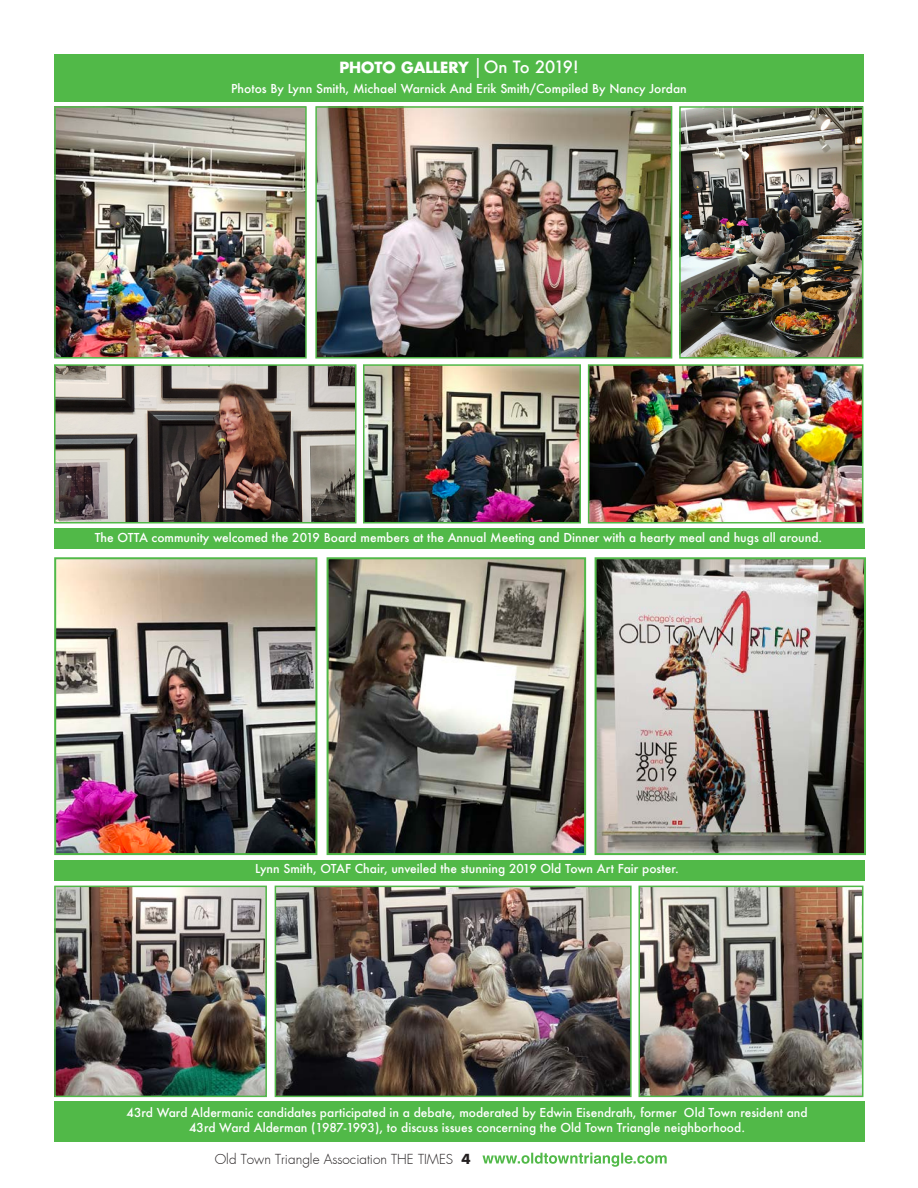
<style>
.page{position:relative;width:918px;height:1188px;background:#fff}
.page>*{position:absolute;margin:0;border:0;box-sizing:border-box;transform-origin:0 0}
.t1{font:700 15px "Futura Std";color:#fff}
.t2{font:300 13.5px "Futura";color:#231f20}
.t3{font:500 12px "Futura";color:#fff}
.s1{font-weight:400;font-style:italic;font-stretch:condensed;font-size:17.25px}
.s2{font-family:"Futura";font-weight:500;font-size:16.5px}
.s3{font-family:"Futura Std";font-weight:700}
</style>
<div class="page">
<div style="left:54px;top:528px;width:811px;height:21px;background:#51b948"></div>
<div style="left:54px;top:860px;width:811px;height:20px;background:#51b948"></div>
<div style="left:54px;top:1102px;width:811px;height:40px;background:#51b948"></div>
<div style="left:54px;top:54px;width:809px;height:47px;background:#51b948"></div>
<svg style="left:482px;top:1153px;width:185px;height:14px"></svg>
<img style="left:57px;top:367px;width:297px;height:153px">
<div style="left:54px;top:364px;width:303px;height:159px;border:2px solid #51b948"></div>
<img style="left:57px;top:109px;width:247px;height:247px">
<div style="left:54px;top:106px;width:253px;height:253px;border:2px solid #51b948"></div>
<img style="left:57px;top:560px;width:257px;height:292px">
<div style="left:54px;top:557px;width:263px;height:298px;border:2px solid #51b948"></div>
<img style="left:330px;top:560px;width:253px;height:292px">
<div style="left:327px;top:557px;width:259px;height:298px;border:2px solid #51b948"></div>
<img style="left:598px;top:560px;width:265px;height:292px">
<div style="left:595px;top:557px;width:271px;height:298px;border:2px solid #51b948"></div>
<img style="left:57px;top:889px;width:207px;height:205px">
<div style="left:54px;top:886px;width:213px;height:211px;border:2px solid #51b948"></div>
<img style="left:318px;top:109px;width:351px;height:247px">
<div style="left:315px;top:106px;width:357px;height:253px;border:2px solid #51b948"></div>
<img style="left:278px;top:889px;width:351px;height:205px">
<div style="left:275px;top:886px;width:357px;height:211px;border:2px solid #51b948"></div>
<img style="left:682px;top:109px;width:178px;height:247px">
<div style="left:679px;top:106px;width:184px;height:253px;border:2px solid #51b948"></div>
<img style="left:642px;top:889px;width:218px;height:205px">
<div style="left:639px;top:886px;width:224px;height:211px;border:2px solid #51b948"></div>
<img style="left:366px;top:367px;width:212px;height:153px">
<div style="left:363px;top:364px;width:218px;height:159px;border:2px solid #51b948"></div>
<img style="left:591px;top:367px;width:269px;height:153px">
<div style="left:588px;top:364px;width:275px;height:159px;border:2px solid #51b948"></div>
<p class="t1" style="left:339px;top:58px;width:241px">PHOTO GALLERY <span class="s1">|</span> <span class="s2">On To 2019!</span></p>
<p class="t3" style="left:231px;top:80px;width:457px">Photos By Lynn Smith, Michael Warnick And Erik Smith/Compiled By Nancy Jordan</p>
<p class="t3" style="left:95px;top:529px;width:729px">The OTTA community welcomed the 2019 Board members at the Annual Meeting and Dinner with a hearty meal and hugs all around.</p>
<p class="t3" style="left:255px;top:861px;width:425px">Lynn Smith, OTAF Chair, unveiled the stunning 2019 Old Town Art Fair poster.</p>
<p class="t3" style="left:127px;top:1104px;width:683px">43rd Ward Aldermanic candidates participated in a debate, moderated by Edwin Eisendrath, former Old Town resident and</p>
<p class="t3" style="left:189px;top:1119px;width:557px">43rd Ward Alderman (1987-1993), to discuss issues concerning the Old Town Triangle neighborhood.</p>
<p class="t2" style="left:215px;top:1150px;width:258px">Old Town Triangle Association THE TIMES <span class="s3">4</span></p>
</div>
